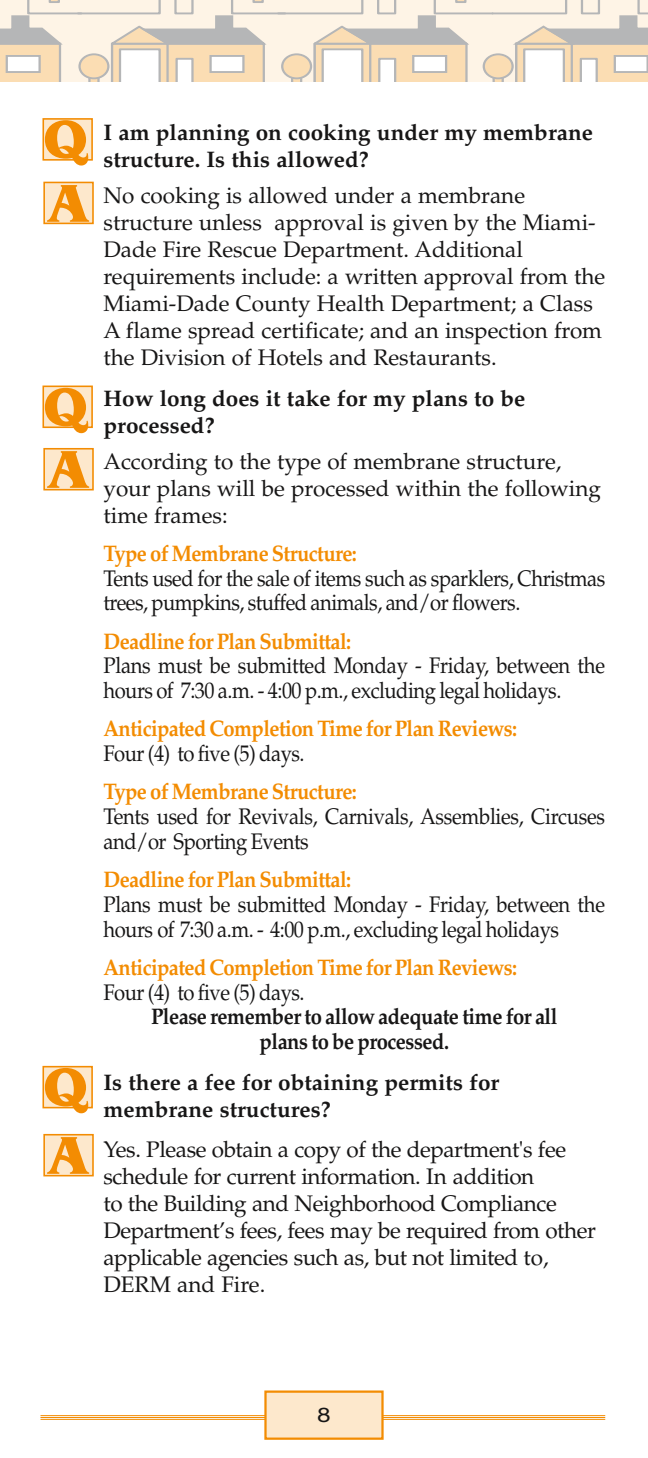
<style>
.page{position:relative;width:648px;height:1458px;background:#fff}
.page>*{position:absolute;margin:0;border:0;box-sizing:border-box;transform-origin:0 0}
.t1{font:700 55.8px/63.9px "Benguiat Std";color:#f38c02}
.t2{font:22.5px/27px "Palatino LT Std";letter-spacing:-.015em;color:#171616}
.t3{font:22.5px/24.8px "Palatino LT Std";letter-spacing:-.015em;color:#171616;scale:.9 1}
.t4{font:700 22.5px "Palatino LT Std";letter-spacing:-.03em;color:#f38c02;scale:.9 1}
.t5{font:700 22.5px/27px "Palatino LT Std";color:#171616}
.t6{font:700 22.5px/24.8px "Palatino LT Std";letter-spacing:-.025em;color:#171616;text-align:center;scale:.9 1}
.t7{font:20.25px "Helvetica Neue LT Std";color:#171616;scale:1.2 1}
</style>
<div class="page">
<div style="left:40px;top:1415px;width:565px;height:5px;background:#faecd9"></div>
<hr style="left:40px;top:1415px;width:565px;height:1px;background:#f38c02">
<hr style="left:40px;top:1417px;width:565px;height:1px;background:#f38c02">
<hr style="left:40px;top:1419px;width:565px;height:1px;background:#f38c02">
<svg style="left:0;top:0;width:648px;height:81px;background:#ede2d2"></svg>
<div style="left:265px;top:1392px;width:118px;height:47px;background:#fde8cc"></div>
<div style="left:264px;top:1390px;width:120px;height:50px;border:2px solid #f38c02"></div>
<div style="left:42px;top:118px;width:51px;height:43px;background:#fde8cc;border:2px solid #f38c02"></div>
<div style="left:43px;top:182px;width:51px;height:42px;background:#fde8cc;border:2px solid #f38c02"></div>
<div style="left:42px;top:386px;width:51px;height:42px;background:#fde8cc;border:2px solid #f38c02"></div>
<div style="left:43px;top:448px;width:51px;height:42px;background:#fde8cc;border:2px solid #f38c02"></div>
<div style="left:42px;top:1066px;width:51px;height:42px;background:#fde8cc;border:2px solid #f38c02"></div>
<div style="left:43px;top:1134px;width:51px;height:42px;background:#fde8cc;border:2px solid #f38c02"></div>
<h1 class="t1" style="left:44px;top:108px;width:48px">Q<br>A</h1>
<h1 class="t1" style="left:44px;top:376px;width:48px;line-height:62.3px">Q<br>A</h1>
<h1 class="t1" style="left:44px;top:1053px;width:48px;line-height:68.2px">Q<br>A</h1>
<p class="t5" style="left:104px;top:119px;width:491px">I am planning on cooking under my membrane structure. Is this allowed?</p>
<p class="t2" style="left:104px;top:182px;width:503px">No cooking is allowed under a membrane structure unless approval is given by the Miami-Dade Fire Rescue Department. Additional requirements include: a written approval from the Miami-Dade County Health Department; a Class A flame spread certificate; and an inspection from the Division of Hotels and Restaurants.</p>
<p class="t5" style="left:104px;top:385px;width:423px">How long does it take for my plans to be processed?</p>
<p class="t2" style="left:104px;top:448px;width:499px">According to the type of membrane structure, your plans will be processed within the following time frames:</p>
<p class="t4" style="left:104px;top:540px;width:283px">Type of Membrane Structure:</p>
<p class="t3" style="left:104px;top:566px;width:559px">Tents used for the sale of items such as sparklers, Christmas trees, pumpkins, stuffed animals, and/or flowers.</p>
<p class="t4" style="left:104px;top:628px;width:277px">Deadline for Plan Submittal:</p>
<p class="t3" style="left:104px;top:654px;width:559px">Plans must be submitted Monday - Friday, between the hours of 7:30 a.m. - 4:00 p.m., excluding legal holidays.</p>
<p class="t4" style="left:104px;top:716px;width:461px">Anticipated Completion Time for Plan Reviews:</p>
<p class="t3" style="left:104px;top:741px;width:225px">Four (4) to five (5) days.</p>
<p class="t4" style="left:104px;top:779px;width:283px">Type of Membrane Structure:</p>
<p class="t3" style="left:104px;top:804px;width:559px">Tents used for Revivals, Carnivals, Assemblies, Circuses and/or Sporting Events</p>
<p class="t4" style="left:104px;top:866px;width:277px">Deadline for Plan Submittal:</p>
<p class="t3" style="left:104px;top:892px;width:559px">Plans must be submitted Monday - Friday, between the hours of 7:30 a.m. - 4:00 p.m., excluding legal holidays</p>
<p class="t4" style="left:104px;top:954px;width:461px">Anticipated Completion Time for Plan Reviews:</p>
<p class="t3" style="left:104px;top:980px;width:225px">Four (4) to five (5) days.</p>
<p class="t6" style="left:151px;top:1005px;width:453px">Please remember to allow adequate time for all plans to be processed.</p>
<p class="t5" style="left:104px;top:1069px;width:397px">Is there a fee for obtaining permits for membrane structures?</p>
<p class="t2" style="left:104px;top:1136px;width:494px">Yes. Please obtain a copy of the department's fee schedule for current information. In addition<br>to the Building and Neighborhood Compliance Department’s fees, fees may be required from other applicable agencies such as, but not limited to, DERM and Fire.</p>
<p class="t7" style="left:317px;top:1403px;width:13px">8</p>
</div>
